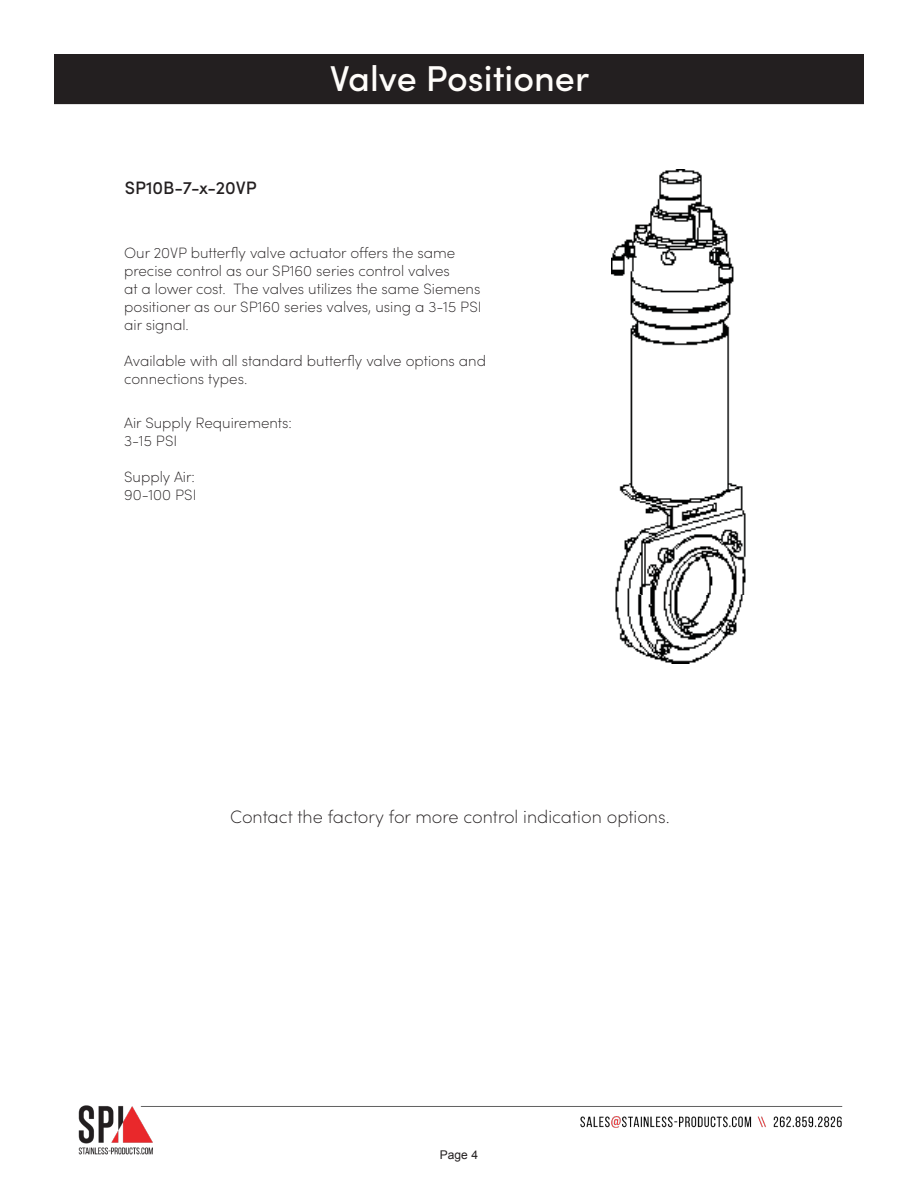
<style>
.page{position:relative;width:918px;height:1188px;background:#fff}
.page>*{position:absolute;margin:0;border:0;box-sizing:border-box;transform-origin:0 0}
.t1{font:500 36px "Sofia Pro";color:#fffdfa}
.t2{font:200 18px "Sofia Pro";color:#231f20}
.t3{font:500 18px "Sofia Pro";color:#231f20}
.t4{font:200 15px "Sofia Pro";color:#231f20}
.t5{font:12px "Arial";color:#231f20}
</style>
<div class="page">
<div style="left:55px;top:55px;width:808px;height:48px;background:#231f20"></div>
<div style="left:54px;top:54px;width:810px;height:50px;border:2px solid #231f20"></div>
<img style="left:612px;top:170px;width:134px;height:493px">
<img style="left:78px;top:1105px;width:765px;height:50px">
<p class="t3" style="left:125px;top:175px;width:134px">SP10B-7-x-20VP</p>
<p class="t1" style="left:330px;top:52px;width:261px">Valve Positioner</p>
<p class="t4" style="left:124px;top:242px;width:333px">Our 20VP butterfly valve actuator offers the same</p>
<p class="t4" style="left:124px;top:260px;width:327px">precise control as our SP160 series control valves</p>
<p class="t4" style="left:124px;top:278px;width:358px">at a lower cost. The valves utilizes the same Siemens</p>
<p class="t4" style="left:124px;top:296px;width:359px">positioner as our SP160 series valves, using a 3-15 PSI</p>
<p class="t4" style="left:124px;top:314px;width:66px">air signal.</p>
<p class="t4" style="left:124px;top:350px;width:363px">Available with all standard butterfly valve options and</p>
<p class="t4" style="left:124px;top:368px;width:125px">connections types.</p>
<p class="t4" style="left:124px;top:412px;width:169px">Air Supply Requirements:</p>
<p class="t4" style="left:124px;top:430px;width:55px">3-15 PSI</p>
<p class="t4" style="left:124px;top:466px;width:72px">Supply Air:</p>
<p class="t4" style="left:124px;top:484px;width:74px">90-100 PSI</p>
<p class="t2" style="left:230px;top:804px;width:441px">Contact the factory for more control indication options.</p>
<p class="t5" style="left:440px;top:1147px;width:40px">Page 4</p>
</div>
